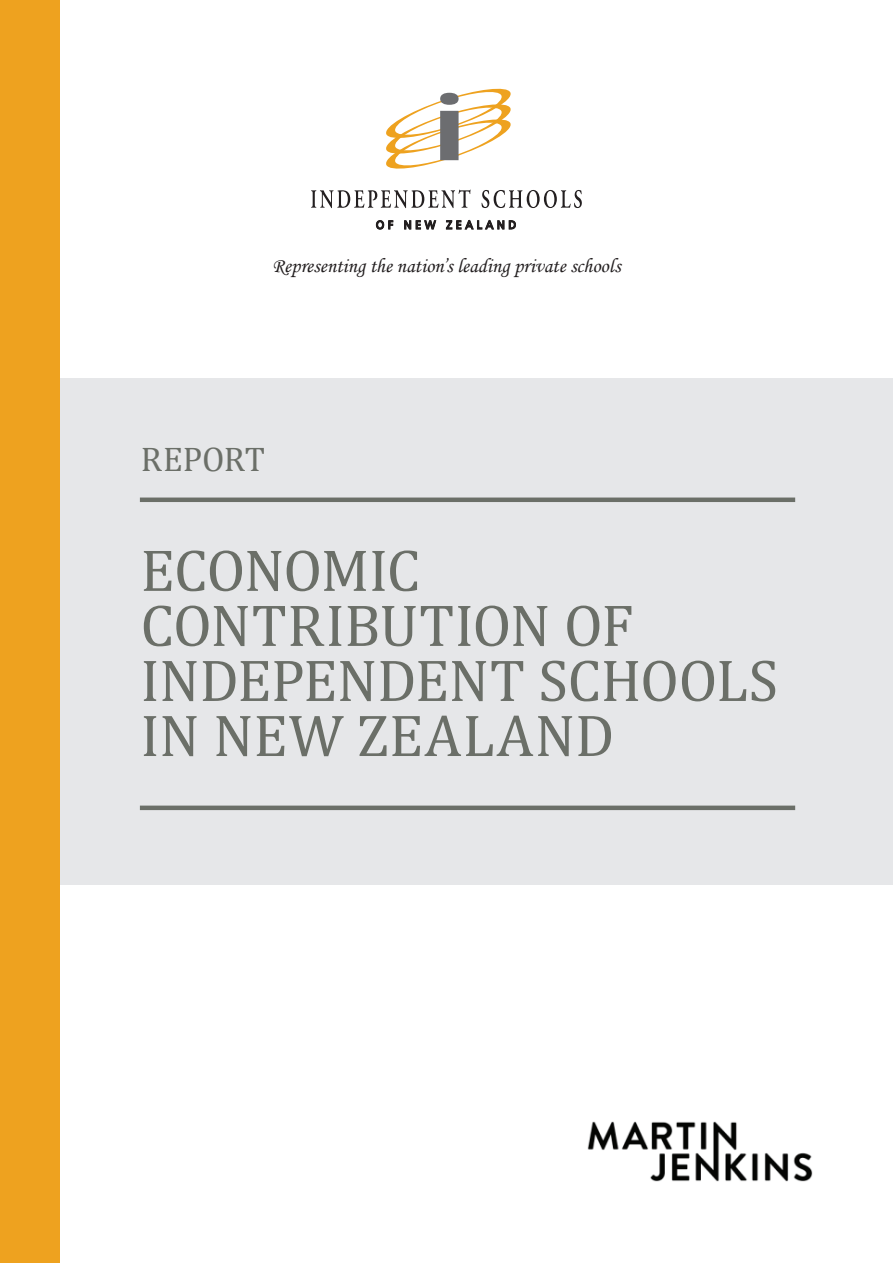
<style>
.page{position:relative;width:893px;height:1263px;background:#fff}
.page>*{position:absolute;margin:0;border:0;box-sizing:border-box;transform-origin:0 0}
.t1{font:59.85px/55.1px "Cambria";letter-spacing:-.01em;color:#6b6f68}
.t2{font:34.35px "Cambria";letter-spacing:-.005em;color:#6b6f68}
.t3{font:20.4px "Monotype Corsiva";color:#231f20}
</style>
<div class="page">
<div style="left:0;top:378px;width:893px;height:506px;background:#e6e7e9"></div>
<div style="left:140px;top:497px;width:655px;height:5px;background:#6b6f68"></div>
<div style="left:140px;top:805px;width:655px;height:5px;background:#6b6f68"></div>
<div style="left:0;top:0;width:60px;height:1263px;background:#eea21f"></div>
<svg style="left:311px;top:190px;width:271px;height:40px"></svg>
<svg style="left:386px;top:88px;width:125px;height:81px"></svg>
<img style="left:587px;top:1121px;width:226px;height:61px">
<p class="t3" style="left:272px;top:253px;width:350px">Representing the nation’s leading private schools</p>
<p class="t2" style="left:141px;top:439px;width:126px">REPORT</p>
<p class="t1" style="left:140px;top:543px;width:639px">ECONOMIC<br>CONTRIBUTION OF<br>INDEPENDENT SCHOOLS<br>IN NEW ZEALAND</p>
</div>
